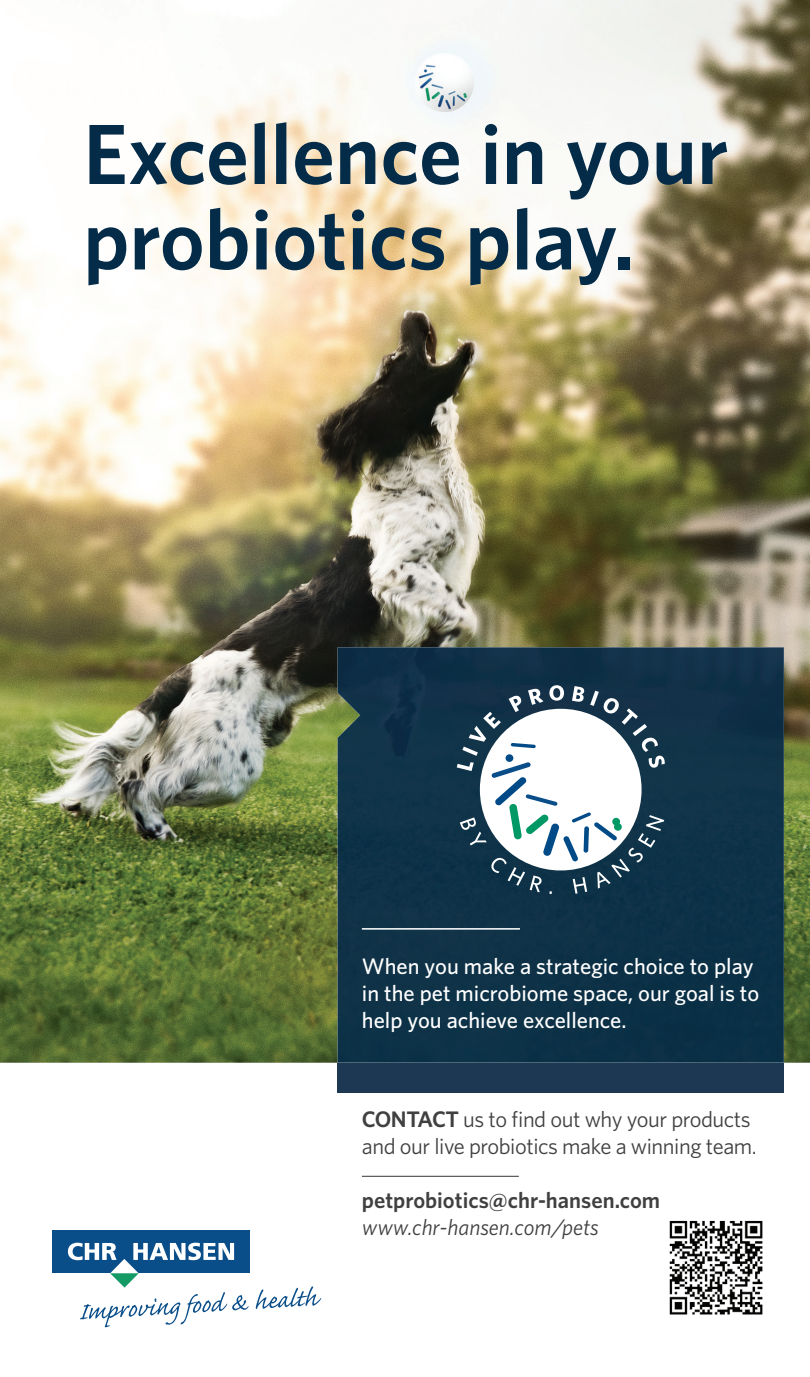
<style>
.page{position:relative;width:810px;height:1377px;background:#fff}
.page>*{position:absolute;margin:0;border:0;box-sizing:border-box;transform-origin:0 0}
.t1{font:600 85.5px/85.5px "Whitney";color:#042b47}
.t2{font:500 22.5px/27px "Whitney";color:#fff}
.t3{font:22.5px/27px "Whitney";letter-spacing:-.02em;color:#404040}
.t4{font:600 22.5px "Whitney";color:#404040}
.t5{font:italic 22.5px "Whitney";color:#404040}
.s1{font-weight:600}
</style>
<div class="page">
<img style="left:0;top:0;width:810px;height:1063px">
<svg style="left:256px;top:1286px;width:65px;height:23px"></svg>
<div style="left:53px;top:1231px;width:197px;height:42px;background:#094d89"></div>
<svg style="left:68px;top:1243px;width:181px;height:84px"></svg>
<hr style="left:362px;top:1176px;width:157px;height:1px;background:#404040">
<div style="left:338px;top:1063px;width:446px;height:30px;background:#1d3852"></div>
<div style="left:338px;top:647px;width:446px;height:416px;background:#0f3248"></div>
<svg style="left:457px;top:685px;width:208px;height:209px"></svg>
<div style="left:612px;top:818px;width:8px;height:7px;background:#009864;border-radius:50%"></div>
<div style="left:506px;top:754px;width:7px;height:8px;background:#004b87;border-radius:50%"></div>
<div style="left:614px;top:823px;width:8px;height:8px;background:#009864;border-radius:50%"></div>
<hr style="left:362px;top:928px;width:158px;height:2px;background:#fff">
<img style="left:669px;top:1220px;width:94px;height:95px">
<h1 class="t1" style="left:83px;top:110px;width:647px">Excellence in your probiotics play.</h1>
<p class="t2" style="left:362px;top:952px;width:399px">When you make a strategic choice to play in the pet microbiome space, our goal is to help you achieve excellence.</p>
<p class="t3" style="left:362px;top:1105px;width:396px"><span class="s1">CONTACT</span> us to find out why your products and our live probiotics make a winning team.</p>
<p class="t4" style="left:362px;top:1185px;width:300px">petprobiotics@chr-hansen.com</p>
<p class="t5" style="left:362px;top:1212px;width:238px">www.chr-hansen.com/pets</p>
</div>
